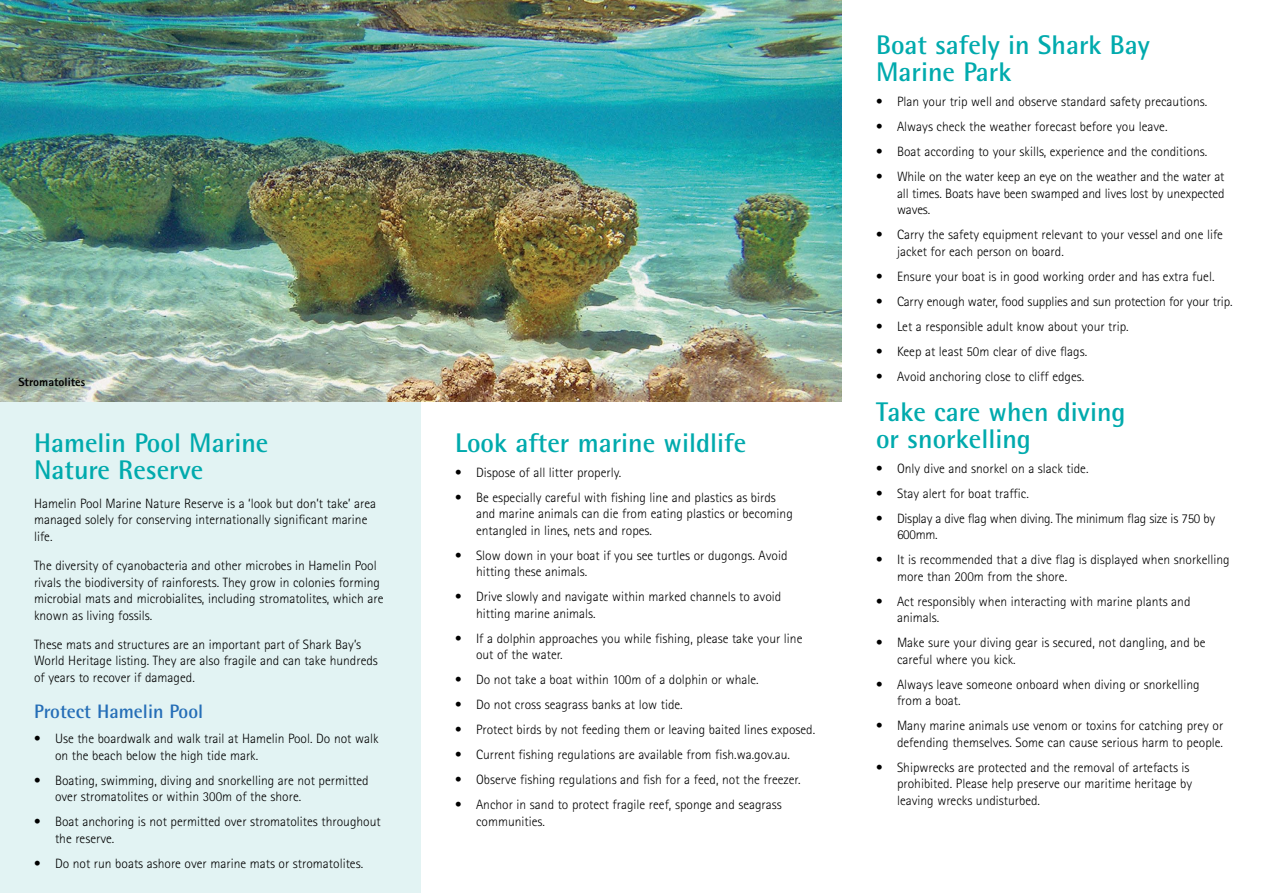
<style>
.page{position:relative;width:1263px;height:893px;background:#fff}
.page>*{position:absolute;margin:0;border:0;box-sizing:border-box;transform-origin:0 0}
.t1{font:700 27px/27px "Rotis Semi Sans";color:#00aaad}
.t2{font:700 19.5px "Rotis Semi Sans";color:#256eb7}
.t3{font:300 13.5px/16.5px "Rotis Sans Serif";color:#000}
.t4{font:300 13.5px/16.5px "Rotis Sans Serif";letter-spacing:-.02em;color:#000}
.t5{font:800 12px "Rotis Sans Serif";color:#000}
</style>
<div class="page">
<div style="left:0;top:325px;width:421px;height:568px;background:#e2f3f3"></div>
<img style="left:0;top:0;width:842px;height:402px">
<p class="t5" style="left:18px;top:374px;width:68px">Stromatolites</p>
<h1 class="t1" style="left:34px;top:428px;width:236px">Hamelin Pool Marine<br>Nature Reserve</h1>
<p class="t3" style="left:34px;top:495px;width:344px">Hamelin Pool Marine Nature Reserve is a ‘look but don’t take’ area managed solely for conserving internationally significant marine life.</p>
<p class="t3" style="left:34px;top:557px;width:351px">The diversity of cyanobacteria and other microbes in Hamelin Pool rivals the biodiversity of rainforests. They grow in colonies forming microbial mats and microbialites, including stromatolites, which are known as living fossils.</p>
<p class="t3" style="left:34px;top:636px;width:345px">These mats and structures are an important part of Shark Bay’s<br>World Heritage listing. They are also fragile and can take hundreds of years to recover if damaged.</p>
<h2 class="t2" style="left:34px;top:700px;width:171px">Protect Hamelin Pool</h2>
<p class="t3" style="left:55px;top:730px;width:325px;text-indent:-21px">• Use the boardwalk and walk trail at Hamelin Pool. Do not walk on the beach below the high tide mark.</p>
<p class="t3" style="left:55px;top:772px;width:315px;text-indent:-21px">• Boating, swimming, diving and snorkelling are not permitted over stromatolites or within 300m of the shore.</p>
<p class="t3" style="left:55px;top:813px;width:327px;text-indent:-21px">• Boat anchoring is not permitted over stromatolites throughout the reserve.</p>
<p class="t3" style="left:34px;top:855px;width:331px">• Do not run boats ashore over marine mats or stromatolites.</p>
<h1 class="t1" style="left:455px;top:428px;width:293px">Look after marine wildlife</h1>
<p class="t3" style="left:455px;top:464px;width:168px">• Dispose of all litter properly.</p>
<p class="t3" style="left:476px;top:489px;width:318px;text-indent:-21px">• Be especially careful with fishing line and plastics as birds and marine animals can die from eating plastics or becoming entangled in lines, nets and ropes.</p>
<p class="t3" style="left:476px;top:547px;width:313px;text-indent:-21px">• Slow down in your boat if you see turtles or dugongs. Avoid hitting these animals.</p>
<p class="t3" style="left:476px;top:588px;width:307px;text-indent:-21px">• Drive slowly and navigate within marked channels to avoid hitting marine animals.</p>
<p class="t3" style="left:476px;top:630px;width:328px;text-indent:-21px">• If a dolphin approaches you while fishing, please take your line out of the water.</p>
<p class="t3" style="left:455px;top:671px;width:305px">• Do not take a boat within 100m of a dolphin or whale.</p>
<p class="t3" style="left:455px;top:696px;width:229px">• Do not cross seagrass banks at low tide.</p>
<p class="t3" style="left:455px;top:721px;width:362px">• Protect birds by not feeding them or leaving baited lines exposed.</p>
<p class="t3" style="left:455px;top:746px;width:336px">• Current fishing regulations are available from fish.wa.gov.au.</p>
<p class="t3" style="left:455px;top:771px;width:347px">• Observe fishing regulations and fish for a feed, not the freezer.</p>
<p class="t3" style="left:476px;top:796px;width:307px;text-indent:-21px">• Anchor in sand to protect fragile reef, sponge and seagrass communities.</p>
<h1 class="t1" style="left:876px;top:31px;width:275px">Boat safely in Shark Bay<br>Marine Park</h1>
<p class="t3" style="left:876px;top:94px;width:333px">• Plan your trip well and observe standard safety precautions.</p>
<p class="t3" style="left:876px;top:119px;width:293px">• Always check the weather forecast before you leave.</p>
<p class="t3" style="left:876px;top:144px;width:333px">• Boat according to your skills, experience and the conditions.</p>
<p class="t3" style="left:897px;top:169px;width:329px;text-align:justify;text-indent:-21px">• While on the water keep an eye on the weather and the water at all times. Boats have been swamped and lives lost by unexpected waves.</p>
<p class="t3" style="left:897px;top:227px;width:327px;text-indent:-21px">• Carry the safety equipment relevant to your vessel and one life jacket for each person on board.</p>
<p class="t3" style="left:876px;top:268px;width:340px">• Ensure your boat is in good working order and has extra fuel.</p>
<p class="t3" style="left:876px;top:293px;width:358px">• Carry enough water, food supplies and sun protection for your trip.</p>
<p class="t3" style="left:876px;top:318px;width:254px">• Let a responsible adult know about your trip.</p>
<p class="t3" style="left:876px;top:343px;width:213px">• Keep at least 50m clear of dive flags.</p>
<p class="t3" style="left:876px;top:368px;width:210px">• Avoid anchoring close to cliff edges.</p>
<h1 class="t1" style="left:876px;top:398px;width:251px">Take care when diving or snorkelling</h1>
<p class="t3" style="left:876px;top:460px;width:214px">• Only dive and snorkel on a slack tide.</p>
<p class="t3" style="left:876px;top:485px;width:154px">• Stay alert for boat traffic.</p>
<p class="t4" style="left:897px;top:510px;width:320px;text-indent:-21px">• Display a dive flag when diving. The minimum flag size is 750 by<br>600mm.</p>
<p class="t3" style="left:897px;top:551px;width:334px;text-indent:-21px">• It is recommended that a dive flag is displayed when snorkelling more than 200m from the shore.</p>
<p class="t3" style="left:897px;top:593px;width:295px;text-indent:-21px">• Act responsibly when interacting with marine plants and animals.</p>
<p class="t3" style="left:897px;top:634px;width:310px;text-indent:-21px">• Make sure your diving gear is secured, not dangling, and be careful where you kick.</p>
<p class="t3" style="left:897px;top:676px;width:304px;text-indent:-21px">• Always leave someone onboard when diving or snorkelling from a boat.</p>
<p class="t3" style="left:876px;top:717px;width:349px;text-align:right">• Many marine animals use venom or toxins for catching prey or defending themselves. Some can cause serious harm to people.</p>
<p class="t3" style="left:897px;top:759px;width:297px;text-indent:-21px">• Shipwrecks are protected and the removal of artefacts is prohibited. Please help preserve our maritime heritage by leaving wrecks undisturbed.</p>
</div>
